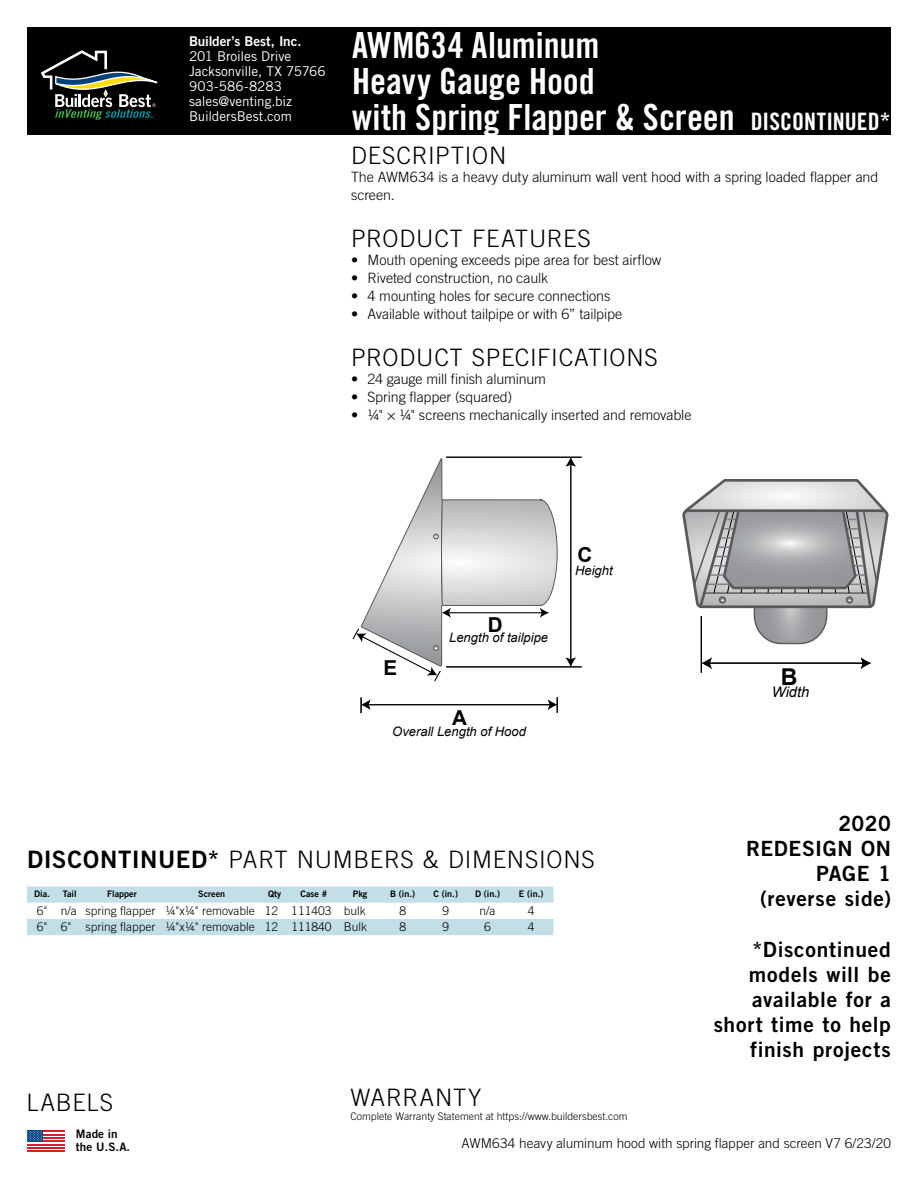
<style>
.page{position:relative;width:918px;height:1188px;background:#fff}
.page>*{position:absolute;margin:0;border:0;box-sizing:border-box;transform-origin:0 0}
.t1{font:36px/36px "Trade Gothic LT Std Bd Cn 20";color:#fff}
.t2{font:300 24px "Trade Gothic LT Std";letter-spacing:.03em;color:#000}
.t3{font:700 23.25px "Arial";color:#000}
.t4{font:21px/25.2px "Trade Gothic LT Std Bd 2";letter-spacing:.03em;color:#000;text-align:right}
.t5{font:700 20.55px "Arial";color:#000}
.t6{font:italic 14.7px "Arial";color:#000}
.t7{font:300 14.25px/18px "Trade Gothic LT Std";letter-spacing:-.005em;color:#000}
.t8{font:13.5px/15px "Trade Gothic LT Std";letter-spacing:-.005em;color:#fff}
.t9{font:300 13.5px "Trade Gothic LT Std";color:#000}
.t10{font:13.5px "Trade Gothic LT Std Bd 2";letter-spacing:-.005em;color:#fff}
.t11{font:italic 13.05px "Arial";color:#000}
.t12{font:300 12px "Trade Gothic LT Std";color:#000}
.t13{font:11.7px/12.5px "Trade Gothic LT Std Bd 2";letter-spacing:.01em;color:#000}
.t14{font:300 10.5px "Trade Gothic LT Std";color:#000}
.t15{font:9px "Trade Gothic LT Std Bd 2";color:#000}
.s1{font-size:24px}
.s2{font-family:"Trade Gothic LT Std Bd 2";font-weight:400}
</style>
<div class="page">
<svg style="left:352px;top:458px;width:206px;height:224px"></svg>
<hr style="left:368px;top:704px;width:183px;height:1px;background:#000">
<svg style="left:361px;top:697px;width:9px;height:16px"></svg>
<svg style="left:548px;top:697px;width:10px;height:16px"></svg>
<hr style="left:570px;top:464px;width:1px;height:196px;background:#000">
<svg style="left:566px;top:458px;width:10px;height:9px"></svg>
<svg style="left:566px;top:658px;width:10px;height:8px"></svg>
<hr style="left:446px;top:666px;width:136px;height:1px;background:#000">
<hr style="left:446px;top:457px;width:136px;height:1px;background:#000">
<div style="left:28px;top:28px;width:862px;height:106px;background:#000"></div>
<div style="left:27px;top:27px;width:864px;height:108px;border:2px solid #000"></div>
<svg style="left:40px;top:50px;width:118px;height:70px"></svg>
<div style="left:27px;top:1130px;width:38px;height:22px;background:linear-gradient(to right,#fff,#fff)"></div>
<hr style="left:43px;top:1130px;width:22px;height:2px;background:#d52029">
<hr style="left:43px;top:1140px;width:22px;height:2px;background:#d52029">
<hr style="left:27px;top:1144px;width:38px;height:1px;background:#d52029">
<hr style="left:27px;top:1147px;width:38px;height:2px;background:#d52029">
<hr style="left:27px;top:1150px;width:38px;height:2px;background:#d52029">
<svg style="left:27px;top:1130px;width:15px;height:12px"></svg>
<svg style="left:27px;top:1131px;width:38px;height:10px"></svg>
<svg style="left:27px;top:887px;width:527px;height:48px"></svg>
<svg style="left:682px;top:479px;width:206px;height:166px"></svg>
<hr style="left:709px;top:663px;width:155px;height:1px;background:#000">
<svg style="left:861px;top:657px;width:10px;height:12px"></svg>
<svg style="left:702px;top:657px;width:10px;height:12px"></svg>
<hr style="left:701px;top:616px;width:1px;height:57px;background:#000">
<p class="t10" style="left:189px;top:33px;width:114px">Builder’s Best, Inc.</p>
<p class="t8" style="left:189px;top:49px;width:138px">201 Broiles Drive<br>Jacksonville, TX 75766<br>903-586-8283 sales@venting.biz<br>BuildersBest.com</p>
<h1 class="t1" style="left:352px;top:27px;width:540px">AWM634 Aluminum<br>Heavy Gauge Hood<br>with Spring Flapper &amp; Screen <span class="s1">DISCONTINUED*</span></h1>
<h2 class="t2" style="left:351px;top:141px;width:157px">DESCRIPTION</h2>
<p class="t7" style="left:351px;top:168px;width:529px">The AWM634 is a heavy duty aluminum wall vent hood with a spring loaded flapper and screen.</p>
<h2 class="t2" style="left:351px;top:224px;width:241px">PRODUCT FEATURES</h2>
<p class="t7" style="left:351px;top:251px;width:312px">• Mouth opening exceeds pipe area for best airflow</p>
<p class="t7" style="left:351px;top:269px;width:199px">• Riveted construction, no caulk</p>
<p class="t7" style="left:351px;top:287px;width:261px">• 4 mounting holes for secure connections</p>
<p class="t7" style="left:351px;top:305px;width:273px">• Available without tailpipe or with 6” tailpipe</p>
<h2 class="t2" style="left:351px;top:343px;width:308px">PRODUCT SPECIFICATIONS</h2>
<p class="t7" style="left:351px;top:370px;width:197px">• 24 gauge mill finish aluminum</p>
<p class="t7" style="left:351px;top:388px;width:163px">• Spring flapper (squared)</p>
<p class="t7" style="left:351px;top:406px;width:342px">• ¼" × ¼" screens mechanically inserted and removable</p>
<h3 class="t5" style="left:383px;top:654px;width:15px">E</h3>
<h3 class="t5" style="left:488px;top:611px;width:16px">D</h3>
<p class="t11" style="left:449px;top:629px;width:101px">Length of tailpipe</p>
<h3 class="t5" style="left:452px;top:704px;width:16px">A</h3>
<p class="t11" style="left:392px;top:723px;width:135px">Overall Length of Hood</p>
<h3 class="t5" style="left:578px;top:541px;width:16px">C</h3>
<p class="t11" style="left:575px;top:562px;width:39px">Height</p>
<h3 class="t3" style="left:781px;top:662px;width:18px">B</h3>
<p class="t6" style="left:772px;top:682px;width:39px">Width</p>
<h2 class="t2" style="left:27px;top:845px;width:569px"><span class="s2">DISCONTINUED*</span> PART NUMBERS &amp; DIMENSIONS</h2>
<p class="t15" style="left:34px;top:888px;width:17px">Dia.</p>
<p class="t15" style="left:63px;top:888px;width:15px">Tail</p>
<p class="t15" style="left:107px;top:888px;width:31px">Flapper</p>
<p class="t15" style="left:198px;top:888px;width:28px">Screen</p>
<p class="t15" style="left:268px;top:888px;width:14px">Qty</p>
<p class="t15" style="left:301px;top:888px;width:28px">Case #</p>
<p class="t15" style="left:353px;top:888px;width:16px">Pkg</p>
<p class="t15" style="left:390px;top:888px;width:26px">B (in.)</p>
<p class="t15" style="left:434px;top:888px;width:26px">C (in.)</p>
<p class="t15" style="left:475px;top:888px;width:26px">D (in.)</p>
<p class="t15" style="left:519px;top:888px;width:26px">E (in.)</p>
<p class="t12" style="left:37px;top:904px;width:330px">6" n/a spring flapper ¼"x¼" removable 12 111403 bulk</p>
<p class="t12" style="left:399px;top:904px;width:8px">8</p>
<p class="t12" style="left:442px;top:904px;width:8px">9</p>
<p class="t12" style="left:480px;top:904px;width:18px">n/a</p>
<p class="t12" style="left:528px;top:904px;width:8px">4</p>
<p class="t12" style="left:37px;top:920px;width:332px">6" 6" spring flapper ¼"x¼" removable 12 111840 Bulk</p>
<p class="t12" style="left:399px;top:920px;width:8px">8</p>
<p class="t12" style="left:442px;top:920px;width:8px">9</p>
<p class="t12" style="left:484px;top:920px;width:8px">6</p>
<p class="t12" style="left:528px;top:920px;width:8px">4</p>
<h2 class="t2" style="left:27px;top:1088px;width:88px">LABELS</h2>
<h2 class="t2" style="left:351px;top:1083px;width:132px">WARRANTY</h2>
<p class="t14" style="left:351px;top:1110px;width:278px">Complete Warranty Statement at https://www.buildersbest.com</p>
<h3 class="t4" style="left:746px;top:810px;width:146px">2020<br>REDESIGN ON<br>PAGE 1 (reverse side)</h3>
<h3 class="t4" style="left:714px;top:936px;width:179px">*Discontinued models will be available for a short time to help finish projects</h3>
<p class="t13" style="left:76px;top:1128px;width:56px">Made in the U.S.A.</p>
<p class="t9" style="left:462px;top:1135px;width:431px">AWM634 heavy aluminum hood with spring flapper and screen V7 6/23/20</p>
</div>
